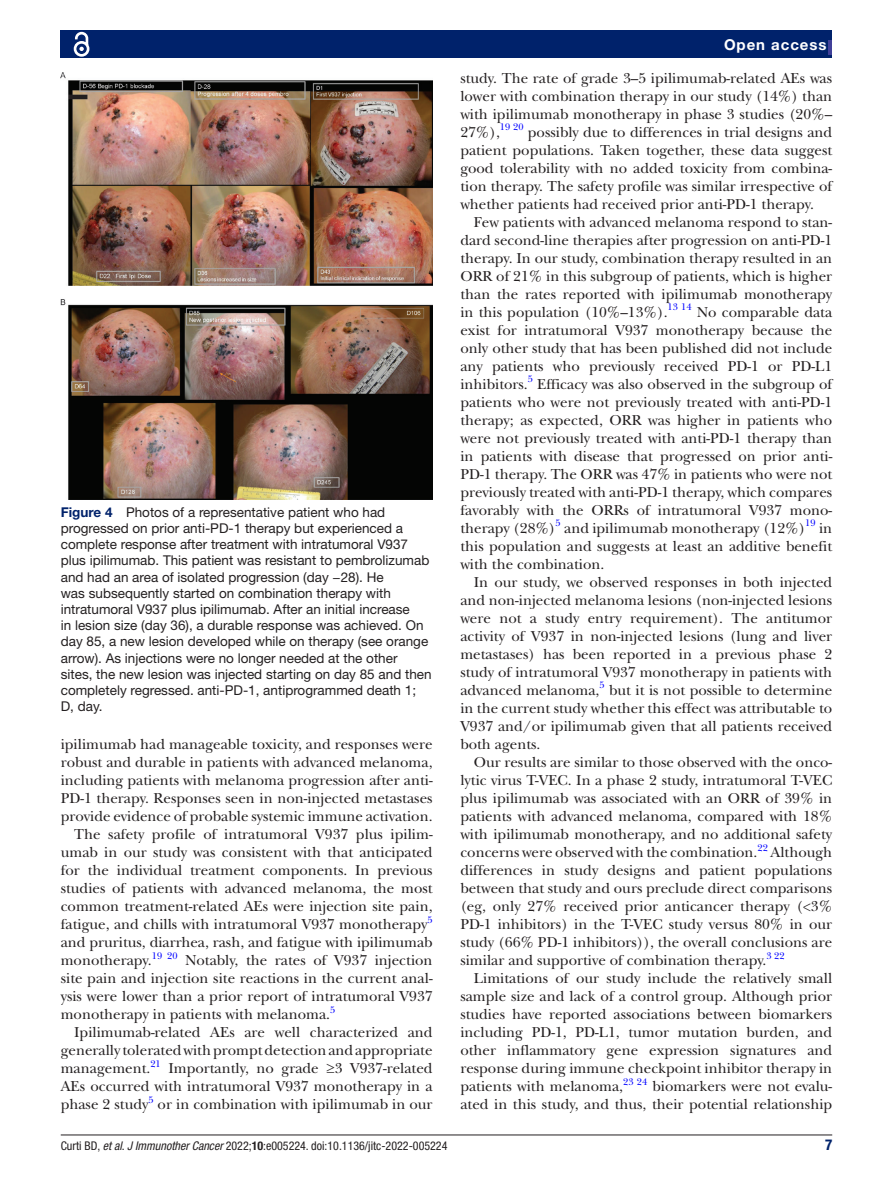
<style>
.page{position:relative;width:893px;height:1191px;background:#fff}
.page>*{position:absolute;margin:0;border:0;box-sizing:border-box;transform-origin:0 0}
.t1{font:15px/18px "New Baskerville";color:#231f20;text-align:justify}
.t2{font:700 15px "Helvetica Neue LT Std";letter-spacing:.065em;color:#fff}
.t3{font:700 condensed 15px "Helvetica Neue LT Std";color:#00226b}
.t4{font:13.5px/16.2px "Helvetica Neue LT Std";color:#231f20}
.t5{font:condensed 12px "Helvetica Neue LT Std";color:#231f20}
.t6{font:9.9px "New Baskerville";color:#00f}
.s1{font-weight:700;color:#00226b}
.s2{font-style:italic}
.s3{font-weight:700}
</style>
<div class="page">
<hr style="left:61px;top:1134px;width:771px;height:1px;background:#231f20">
<div style="left:61px;top:31px;width:771px;height:27px;background:#00226b"></div>
<hr style="left:828px;top:40px;width:4px;height:15px;background:#414099">
<svg style="left:73px;top:31px;width:17px;height:26px"></svg>
<img style="left:61px;top:73px;width:372px;height:426px">
<p class="t4" style="left:61px;top:504px;width:372px"><span class="s1">Figure 4</span> Photos of a representative patient who had progressed on prior anti-PD-1 therapy but experienced a complete response after treatment with intratumoral V937 plus ipilimumab. This patient was resistant to pembrolizumab and had an area of isolated progression (day −28). He<br>was subsequently started on combination therapy with intratumoral V937 plus ipilimumab. After an initial increase<br>in lesion size (day 36), a durable response was achieved. On day 85, a new lesion developed while on therapy (see orange arrow). As injections were no longer needed at the other sites, the new lesion was injected starting on day 85 and then completely regressed. anti-PD-1, antiprogrammed death 1; D, day.</p>
<p class="t1" style="left:61px;top:735px;width:373px">ipilimumab had manageable toxicity, and responses were</p>
<p class="t1" style="left:61px;top:753px;width:373px">robust and durable in patients with advanced melanoma,</p>
<p class="t1" style="left:61px;top:771px;width:373px">including patients with melanoma progression after anti-</p>
<p class="t1" style="left:61px;top:789px;width:373px">PD-1 therapy. Responses seen in non-injected metastases</p>
<p class="t1" style="left:61px;top:807px;width:373px">provide evidence of probable systemic immune activation.</p>
<p class="t1" style="left:74px;top:825px;width:360px">The safety profile of intratumoral V937 plus ipilim-</p>
<p class="t1" style="left:61px;top:843px;width:373px">umab in our study was consistent with that anticipated</p>
<p class="t1" style="left:61px;top:861px;width:373px">for the individual treatment components. In previous</p>
<p class="t1" style="left:61px;top:879px;width:373px">studies of patients with advanced melanoma, the most</p>
<p class="t1" style="left:61px;top:897px;width:373px">common treatment-related AEs were injection site pain,</p>
<p class="t1" style="left:61px;top:915px;width:373px">fatigue, and chills with intratumoral V937 monotherapy<sup>5</sup></p>
<p class="t1" style="left:61px;top:933px;width:373px">and pruritus, diarrhea, rash, and fatigue with ipilimumab</p>
<p class="t1" style="left:61px;top:951px;width:93px">monotherapy.</p>
<p class="t6" style="left:152px;top:949px;width:27px">19 20</p>
<p class="t1" style="left:61px;top:951px;width:373px;text-indent:124px">Notably, the rates of V937 injection site pain and injection site reactions in the current anal&shy;ysis were lower than a prior report of intratumoral V937 monotherapy in patients with melanoma.</p>
<p class="t6" style="left:330px;top:1003px;width:7px">5</p>
<p class="t1" style="left:61px;top:1023px;width:373px;text-indent:14px">Ipilimumab-related AEs are well characterized and generally tolerated with prompt detection and appropriate management.</p>
<p class="t6" style="left:150px;top:1057px;width:12px">21</p>
<p class="t1" style="left:61px;top:1059px;width:373px;text-indent:108px">Importantly, no grade ≥3 V937-related AEs occurred with intratumoral V937 monotherapy in a phase 2 study<sup>5</sup> or in combination with ipilimumab in our</p>
<p class="t2" style="left:724px;top:35px;width:104px">Open access</p>
<p class="t1" style="left:460px;top:69px;width:373px">study. The rate of grade 3–5 ipilimumab-related AEs was lower with combination therapy in our study (14%) than with ipilimumab monotherapy in phase 3 studies (20%– 27%),<sup>19</sup> <sup>20</sup> possibly due to differences in trial designs and patient populations. Taken together, these data suggest good tolerability with no added toxicity from combina&shy;tion therapy. The safety profile was similar irrespective of whether patients had received prior anti-PD-1 therapy.</p>
<p class="t1" style="left:460px;top:213px;width:373px;text-indent:14px">Few patients with advanced melanoma respond to stan&shy;dard second-line therapies after progression on anti-PD-1 therapy. In our study, combination therapy resulted in an ORR of 21% in this subgroup of patients, which is higher than the rates reported with ipilimumab monotherapy in this population (10%–13%).</p>
<p class="t6" style="left:667px;top:301px;width:26px">13 14</p>
<p class="t1" style="left:460px;top:303px;width:373px;text-indent:236px">No comparable data exist for intratumoral V937 monotherapy because the only other study that has been published did not include any patients who previously received PD-1 or PD-L1 inhibitors.</p>
<p class="t6" style="left:528px;top:373px;width:7px">5</p>
<p class="t1" style="left:460px;top:375px;width:373px;text-indent:77px">Efficacy was also observed in the subgroup of patients who were not previously treated with anti-PD-1 therapy; as expected, ORR was higher in patients who were not previously treated with anti-PD-1 therapy than in patients with disease that progressed on prior anti-PD-1 therapy. The ORR was 47% in patients who were not previously treated with anti-PD-1 therapy, which compares favorably with the ORRs of intratumoral V937 mono&shy;therapy (28%)<sup>5</sup> and ipilimumab monotherapy (12%)</p>
<p class="t6" style="left:805px;top:517px;width:12px">19</p>
<p class="t1" style="left:460px;top:519px;width:373px;text-indent:359px">in this population and suggests at least an additive benefit with the combination.</p>
<p class="t1" style="left:460px;top:573px;width:373px;text-indent:14px">In our study, we observed responses in both injected and non-injected melanoma lesions (non-injected lesions were not a study entry requirement). The antitumor activity of V937 in non-injected lesions (lung and liver metastases) has been reported in a previous phase 2 study of intratumoral V937 monotherapy in patients with advanced melanoma,</p>
<p class="t6" style="left:600px;top:679px;width:7px">5</p>
<p class="t1" style="left:460px;top:681px;width:373px;text-indent:149px">but it is not possible to determine in the current study whether this effect was attributable to V937 and/or ipilimumab given that all patients received both agents.</p>
<p class="t1" style="left:460px;top:753px;width:373px;text-indent:14px">Our results are similar to those observed with the onco&shy;lytic virus T-VEC. In a phase 2 study, intratumoral T-VEC plus ipilimumab was associated with an ORR of 39% in patients with advanced melanoma, compared with 18% with ipilimumab monotherapy, and no additional safety concerns were observed with the combination.</p>
<p class="t6" style="left:757px;top:841px;width:12px">22</p>
<p class="t1" style="left:460px;top:843px;width:373px;text-indent:310px">Although differences in study designs and patient populations between that study and ours preclude direct comparisons (eg, only 27% received prior anticancer therapy (&lt;3% PD-1 inhibitors) in the T-VEC study versus 80% in our study (66% PD-1 inhibitors)), the overall conclusions are similar and supportive of combination therapy.</p>
<p class="t6" style="left:766px;top:949px;width:20px">3 22</p>
<p class="t1" style="left:460px;top:969px;width:373px;text-indent:14px">Limitations of our study include the relatively small sample size and lack of a control group. Although prior studies have reported associations between biomarkers including PD-1, PD-L1, tumor mutation burden, and other inflammatory gene expression signatures and response during immune checkpoint inhibitor therapy in patients with melanoma,<sup>23</sup> <sup>24</sup> biomarkers were not evalu&shy;ated in this study, and thus, their potential relationship</p>
<p class="t5" style="left:61px;top:1138px;width:388px">Curti BD, <span class="s2">et al</span>. <span class="s2">J Immunother Cancer</span> 2022;<span class="s3">10</span>:e005224. doi:10.1136/jitc-2022-005224</p>
<p class="t3" style="left:825px;top:1135px;width:9px">7</p>
</div>
